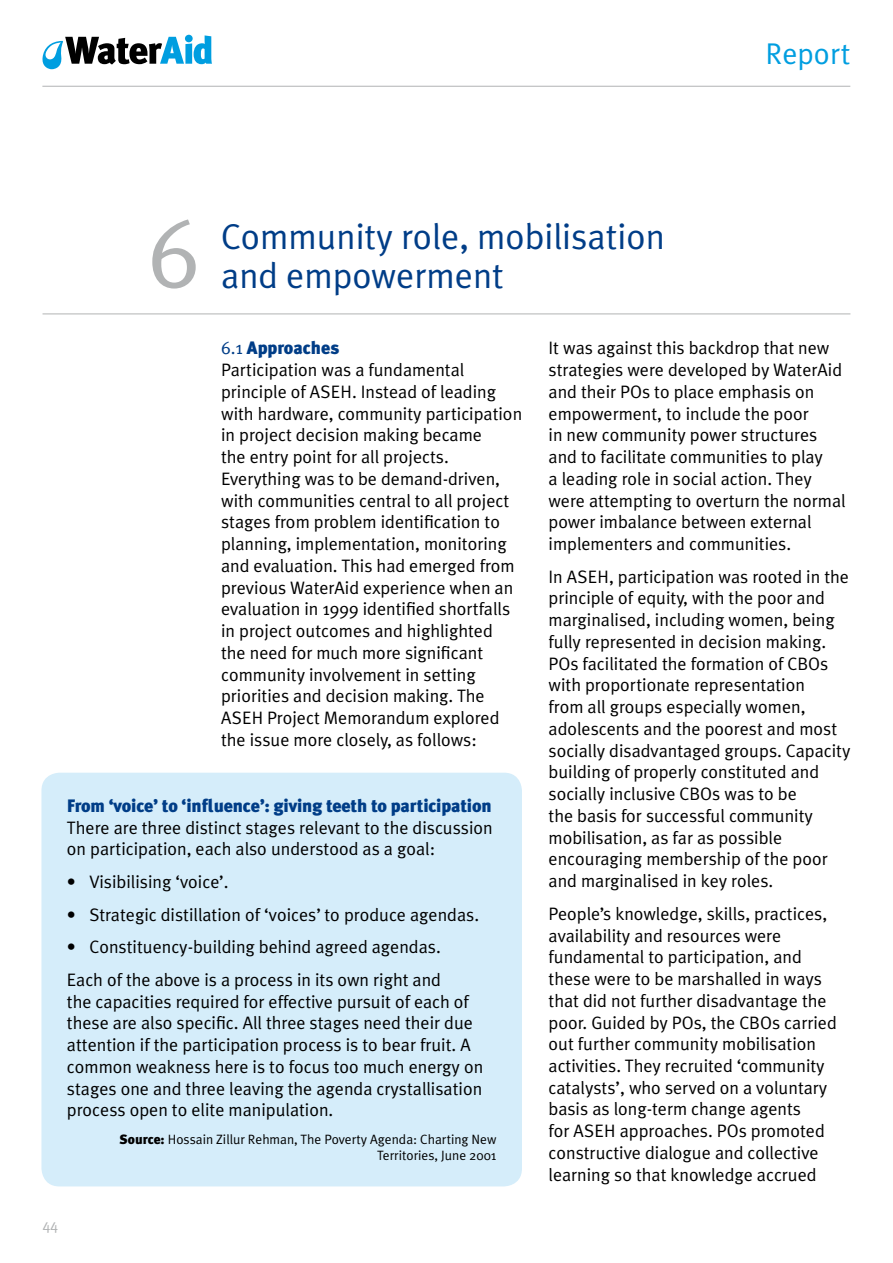
<style>
.page{position:relative;width:893px;height:1263px;background:#fff}
.page>*{position:absolute;margin:0;border:0;box-sizing:border-box;transform-origin:0 0}
.t1{font:97.5px "Meta Plus Normal Caps";color:#b1b3b4}
.t2{font:36px/39px "Meta Plus Normal";color:#003d87}
.t3{font:30px "Meta Plus Normal";color:#009ee0}
.t4{font:18px/21.8px "Meta Plus Normal";color:#000}
.t5{font:900 18px "Meta Plus";letter-spacing:-.01em;color:#003d87}
.t6{font:15px "Meta Plus Normal";color:#b1b3b4}
.t7{font:13.5px/16.5px "Meta Plus Normal";color:#000;text-align:right}
.s1{font-family:"Meta Plus Normal";font-weight:400}
.s2{font-family:"Meta Plus";font-weight:900}
</style>
<div class="page">
<svg style="left:43px;top:35px;width:169px;height:34px"></svg>
<hr style="left:42px;top:86px;width:808px;height:1px;background:#b1b3b4">
<hr style="left:43px;top:314px;width:807px;height:1px;background:#b1b3b4">
<div style="left:41px;top:773px;width:481px;height:413px;background:#d5edfa;border-radius:18px"></div>
<h3 class="t3" style="left:766px;top:36px;width:86px">Report</h3>
<h1 class="t1" style="left:148px;top:197px;width:54px">6</h1>
<h2 class="t2" style="left:221px;top:216px;width:445px">Community role, mobilisation and empowerment</h2>
<p class="t5" style="left:221px;top:338px;width:120px"><span class="s1">6.1</span> Approaches</p>
<p class="t4" style="left:221px;top:359px;width:303px">Participation was a fundamental principle of ASEH. Instead of leading with hardware, community participation in project decision making became<br>the entry point for all projects.<br>Everything was to be demand-driven, with communities central to all project stages from problem identification to planning, implementation, monitoring and evaluation. This had emerged from previous WaterAid experience when an evaluation in 1999 identified shortfalls in project outcomes and highlighted<br>the need for much more significant community involvement in setting priorities and decision making. The ASEH Project Memorandum explored the issue more closely, as follows:</p>
<p class="t5" style="left:67px;top:795px;width:426px">From ‘voice’ to ‘influence’: giving teeth to participation</p>
<p class="t4" style="left:67px;top:816px;width:427px">There are three distinct stages relevant to the discussion on participation, each also understood as a goal:</p>
<p class="t4" style="left:67px;top:871px;width:163px">• Visibilising ‘voice’.</p>
<p class="t4" style="left:67px;top:903px;width:414px">• Strategic distillation of ‘voices’ to produce agendas.</p>
<p class="t4" style="left:67px;top:930px;width:376px;line-height:32.5px">• Constituency-building behind agreed agendas.<br>Each of the above is a process in its own right and</p>
<p class="t4" style="left:67px;top:990px;width:418px">the capacities required for effective pursuit of each of these are also specific. All three stages need their due attention if the participation process is to bear fruit. A common weakness here is to focus too much energy on stages one and three leaving the agenda crystallisation process open to elite manipulation.</p>
<p class="t7" style="left:120px;top:1131px;width:378px"><span class="s2">Source:</span> Hossain Zillur Rehman, The Poverty Agenda: Charting New<br>Territories, June 2001</p>
<p class="t6" style="left:42px;top:1216px;width:17px">44</p>
<p class="t4" style="left:549px;top:337px;width:299px">It was against this backdrop that new strategies were developed by WaterAid and their POs to place emphasis on empowerment, to include the poor<br>in new community power structures and to facilitate communities to play<br>a leading role in social action. They were attempting to overturn the normal power imbalance between external implementers and communities.</p>
<p class="t4" style="left:549px;top:565px;width:303px">In ASEH, participation was rooted in the principle of equity, with the poor and marginalised, including women, being fully represented in decision making.<br>POs facilitated the formation of CBOs with proportionate representation<br>from all groups especially women, adolescents and the poorest and most socially disadvantaged groups. Capacity building of properly constituted and socially inclusive CBOs was to be<br>the basis for successful community mobilisation, as far as possible encouraging membership of the poor and marginalised in key roles.</p>
<p class="t4" style="left:549px;top:902px;width:290px">People’s knowledge, skills, practices, availability and resources were fundamental to participation, and these were to be marshalled in ways that did not further disadvantage the poor. Guided by POs, the CBOs carried out further community mobilisation activities. They recruited ‘community catalysts’, who served on a voluntary basis as long-term change agents<br>for ASEH approaches. POs promoted constructive dialogue and collective learning so that knowledge accrued</p>
</div>
